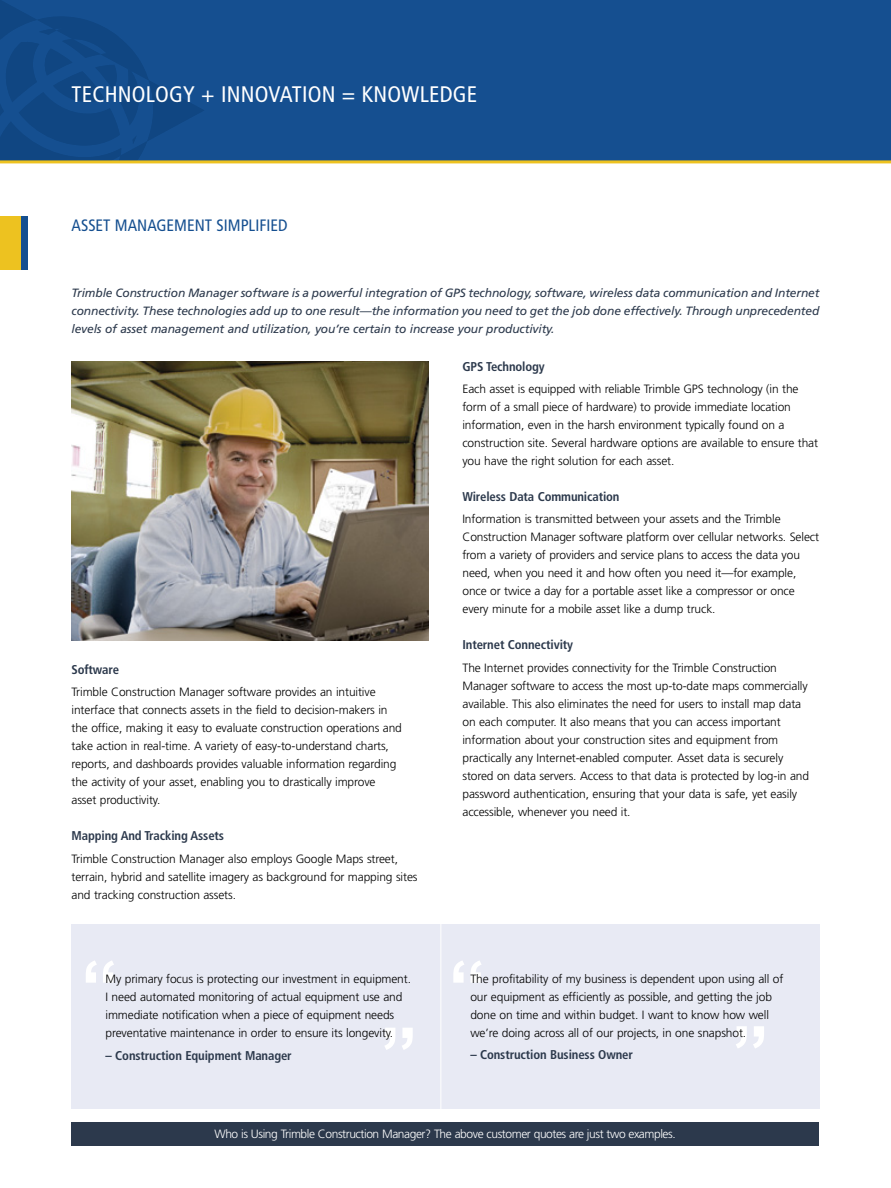
<style>
.page{position:relative;width:891px;height:1188px;background:#fff}
.page>*{position:absolute;margin:0;border:0;box-sizing:border-box;transform-origin:0 0}
.t1{font:700 75px "Arial";color:#fff}
.t2{font:condensed 22.5px "Frutiger LT Std";letter-spacing:.01em;color:#fff}
.t3{font:condensed 16.5px "Frutiger LT Std";color:#154f90}
.t4{font:700 condensed 12.75px "Frutiger LT Std";letter-spacing:-.01em;color:#2c394c}
.t5{font:300 12px/18px "Frutiger LT Std";letter-spacing:-.01em;color:#000}
.t6{font:italic 12px/18px "Frutiger LT Std";letter-spacing:-.01em;color:#2c394c;text-align:justify}
.t7{font:300 12px "Frutiger LT Std";letter-spacing:-.035em;color:#fff}
</style>
<div class="page">
<div style="left:0;top:216px;width:28px;height:54px;background:#edc220"></div>
<div style="left:21px;top:216px;width:7px;height:54px;background:#154f90"></div>
<div style="left:0;top:0;width:891px;height:161px;background:#154f90"></div>
<svg style="left:0;top:0;width:204px;height:160px"></svg>
<div style="left:71px;top:924px;width:748px;height:185px;background:#e8eaf4"></div>
<img style="left:72px;top:361px;width:357px;height:280px">
<hr style="left:441px;top:912px;width:1px;height:198px;background:#fff">
<div style="left:71px;top:1122px;width:747px;height:23px;background:#2c394c"></div>
<hr style="left:0;top:160px;width:891px;height:3px;background:#edc220">
<h2 class="t2" style="left:72px;top:81px;width:407px">TECHNOLOGY + INNOVATION = KNOWLEDGE</h2>
<h3 class="t3" style="left:72px;top:216px;width:67px">ASSET MANAGE</h3>
<h3 class="t3" style="left:174px;top:216px;width:22px">MENT</h3>
<h3 class="t3" style="left:217px;top:216px;width:32px">SIMPLIFIED</h3>
<p class="t6" style="left:72px;top:284px;width:749px">Trimble Construction Manager software is a powerful integration of GPS technology, software, wireless data communication and Internet connectivity. These technologies add up to one result—the information you need to get the job done effectively. Through unprecedented levels of asset management and utilization, you’re certain to increase your productivity.</p>
<p class="t4" style="left:72px;top:662px;width:49px">Software</p>
<p class="t5" style="left:72px;top:683px;width:332px">Trimble Construction Manager software provides an intuitive interface that connects assets in the field to decision-makers in the office, making it easy to evaluate construction operations and take action in real-time. A variety of easy-to-understand charts, reports, and dashboards provides valuable information regarding the activity of your asset, enabling you to drastically improve asset productivity.</p>
<p class="t4" style="left:72px;top:828px;width:154px">Mapping And Tracking Assets</p>
<p class="t5" style="left:72px;top:850px;width:348px">Trimble Construction Manager also employs Google Maps street, terrain, hybrid and satellite imagery as background for mapping sites and tracking construction assets.</p>
<p class="t4" style="left:462px;top:359px;width:84px">GPS Technology</p>
<p class="t5" style="left:462px;top:380px;width:357px">Each asset is equipped with reliable Trimble GPS technology (in the form of a small piece of hardware) to provide immediate location information, even in the harsh environment typically found on a construction site. Several hardware options are available to ensure that you have the right solution for each asset.</p>
<p class="t4" style="left:462px;top:489px;width:159px">Wireless Data Communication</p>
<p class="t5" style="left:462px;top:510px;width:358px">Information is transmitted between your assets and the Trimble Construction Manager software platform over cellular networks. Select from a variety of providers and service plans to access the data you need, when you need it and how often you need it—for example, once or twice a day for a portable asset like a compressor or once every minute for a mobile asset like a dump truck.</p>
<p class="t4" style="left:462px;top:637px;width:112px">Internet Connectivity</p>
<p class="t5" style="left:462px;top:659px;width:348px">The Internet provides connectivity for the Trimble Construction Manager software to access the most up-to-date maps commercially available. This also eliminates the need for users to install map data on each computer. It also means that you can access important information about your construction sites and equipment from practically any Internet-enabled computer. Asset data is securely stored on data servers. Access to that data is protected by log-in and password authentication, ensuring that your data is safe, yet easily accessible, whenever you need it.</p>
<h1 class="t1" style="left:81px;top:939px;width:39px">“</h1>
<h1 class="t1" style="left:448px;top:939px;width:39px">“</h1>
<p class="t5" style="left:470px;top:970px;width:315px">The profitability of my business is dependent upon using all of our equipment as efficiently as possible, and getting the job done on time and within budget. I want to know how well we’re doing across all of our projects, in one snapshot.</p>
<p class="t4" style="left:470px;top:1047px;width:164px">– Construction Business Owner</p>
<p class="t5" style="left:106px;top:970px;width:307px">My primary focus is protecting our investment in equipment.<br>I need automated monitoring of actual equipment use and immediate notification when a piece of equipment needs preventative maintenance in order to ensure its longevity.</p>
<p class="t4" style="left:106px;top:1048px;width:188px">– Construction Equipment Manager</p>
<h1 class="t1" style="left:380px;top:1006px;width:39px">”</h1>
<h1 class="t1" style="left:732px;top:1004px;width:39px">”</h1>
<p class="t7" style="left:214px;top:1127px;width:463px">Who is Using Trimble Construction Manager? The above customer quotes are just two examples.</p>
</div>
